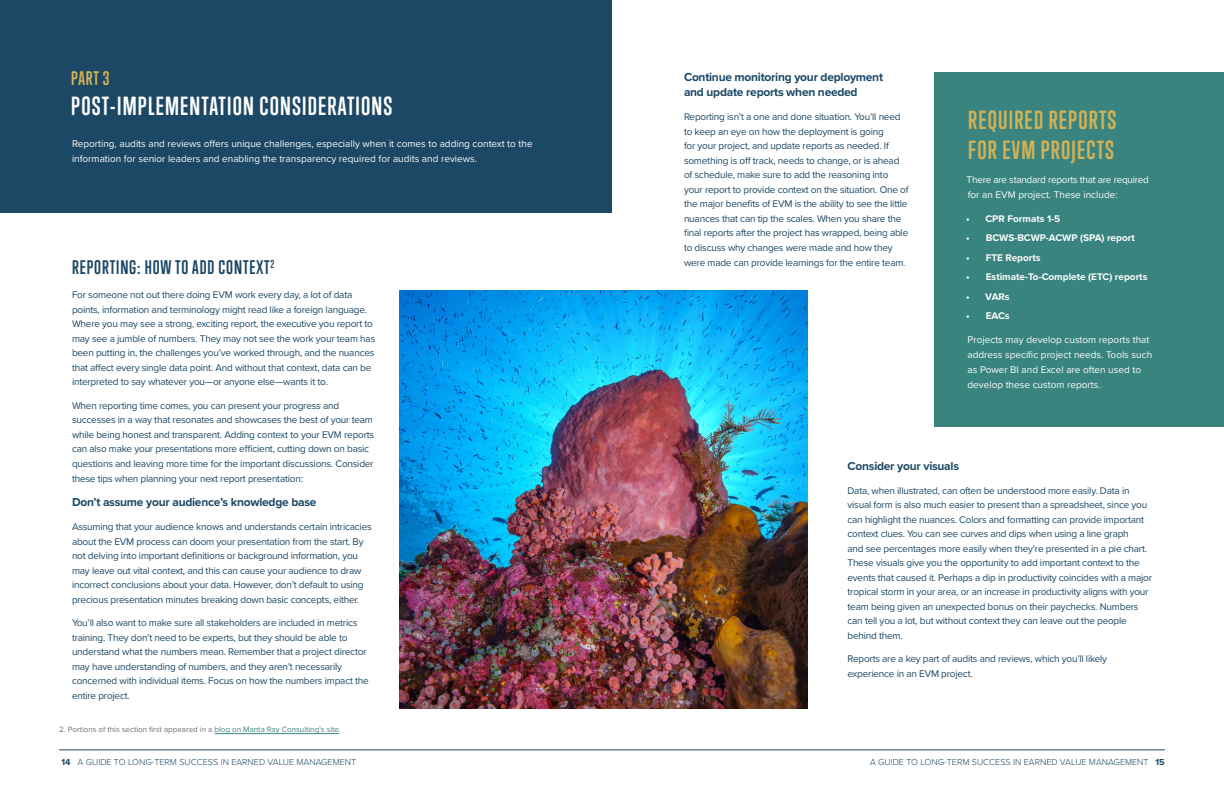
<style>
.page{position:relative;width:1224px;height:792px;background:#fff}
.page>*{position:absolute;margin:0;border:0;box-sizing:border-box;transform-origin:0 0}
.t1{font:700 24px "Trump Soft Pro";letter-spacing:.05em;color:#fff}
.t2{font:700 24px/30px "Trump Soft Pro";letter-spacing:.05em;color:#d5b256}
.t3{font:700 18px "Trump Soft Pro";letter-spacing:.05em;color:#1c4865}
.t4{font:700 18px "Trump Soft Pro";color:#d5b256}
.t5{font:700 12px/15px "Proxima Nova";letter-spacing:-.02em;color:#1c4865}
.t6{font:10px/14.6px "Proxima Nova";letter-spacing:-.02em;color:#1c4865}
.t7{font:10px/15px "Proxima Nova";color:#fff}
.t8{font:700 10px "Proxima Nova";color:#fff}
.t9{font:10px/15px "Proxima Nova";letter-spacing:-.025em;color:#fff}
.t10{font:300 9px "Proxima Nova";color:#1c4865}
.t11{font:8px "Proxima Nova";color:#6d6e71}
.s1{color:#39847f}
.s2{font-weight:700}
</style>
<div class="page">
<hr style="left:612px;top:750px;width:553px;height:1px;background:#1c4865">
<hr style="left:59px;top:750px;width:553px;height:1px;background:#1c4865">
<div style="left:0;top:0;width:612px;height:212px;background:#1c4865"></div>
<img style="left:399px;top:291px;width:409px;height:418px">
<div style="left:935px;top:72px;width:289px;height:355px;background:#39847f"></div>
<hr style="left:215px;top:733px;width:124px;height:1px;background:#39847f">
<h2 class="t4" style="left:71px;top:67px;width:40px">PART 3</h2>
<h1 class="t1" style="left:71px;top:91px;width:323px">POST-IMPLEMENTATION CONSIDERATIONS</h1>
<p class="t7" style="left:72px;top:136px;width:462px">Reporting, audits and reviews offers unique challenges, especially when it comes to adding context to the information for senior leaders and enabling the transparency required for audits and reviews.</p>
<h2 class="t3" style="left:72px;top:256px;width:204px">REPORTING: HOW TO ADD CONTEXT<sup>2</sup></h2>
<p class="t6" style="left:72px;top:287px;width:305px">For someone not out there doing EVM work every day, a lot of data points, information and terminology might read like a foreign language.<br>Where you may see a strong, exciting report, the executive you report to may see a jumble of numbers. They may not see the work your team has been putting in, the challenges you’ve worked through, and the nuances that affect every single data point. And without that context, data can be interpreted to say whatever you—or anyone else—wants it to.</p>
<p class="t6" style="left:72px;top:398px;width:304px">When reporting time comes, you can present your progress and successes in a way that resonates and showcases the best of your team while being honest and transparent. Adding context to your EVM reports can also make your presentations more efficient, cutting down on basic questions and leaving more time for the important discussions. Consider these tips when planning your next report presentation:</p>
<p class="t5" style="left:72px;top:494px;width:246px">Don’t assume your audience’s knowledge base</p>
<p class="t6" style="left:72px;top:519px;width:301px">Assuming that your audience knows and understands certain intricacies about the EVM process can doom your presentation from the start. By not delving into important definitions or background information, you may leave out vital context, and this can cause your audience to draw incorrect conclusions about your data. However, don’t default to using precious presentation minutes breaking down basic concepts, either.</p>
<p class="t6" style="left:72px;top:615px;width:298px">You’ll also want to make sure all stakeholders are included in metrics training. They don’t need to be experts, but they should be able to understand what the numbers mean. Remember that a project director may have understanding of numbers, and they aren’t necessarily concerned with individual items. Focus on how the numbers impact the entire project.</p>
<p class="t11" style="left:59px;top:724px;width:283px">2. Portions of this section first appeared in a <span class="s1">blog on Manta Ray Consulting’s site</span>.</p>
<p class="t5" style="left:684px;top:70px;width:201px">Continue monitoring your deployment and update reports when needed</p>
<p class="t6" style="left:684px;top:109px;width:226px">Reporting isn’t a one and done situation. You’ll need to keep an eye on how the deployment is going<br>for your project, and update reports as needed. If something is off track, needs to change, or is ahead of schedule, make sure to add the reasoning into your report to provide context on the situation. One of the major benefits of EVM is the ability to see the little nuances that can tip the scales. When you share the final reports after the project has wrapped, being able to discuss why changes were made and how they were made can provide learnings for the entire team.</p>
<h1 class="t2" style="left:968px;top:105px;width:150px">REQUIRED REPORTS<br>FOR EVM PROJECTS</h1>
<p class="t9" style="left:967px;top:171px;width:184px">There are standard reports that are required for an EVM project. These include:</p>
<p class="t8" style="left:966px;top:211px;width:96px">• CPR Formats 1-5</p>
<p class="t8" style="left:966px;top:230px;width:170px">• BCWS-BCWP-ACWP (SPA) report</p>
<p class="t8" style="left:966px;top:250px;width:76px">• FTE Reports</p>
<p class="t8" style="left:966px;top:269px;width:183px">• Estimate-To-Complete (ETC) reports</p>
<p class="t8" style="left:966px;top:289px;width:45px">• VARs</p>
<p class="t8" style="left:966px;top:308px;width:45px">• EACs</p>
<p class="t7" style="left:968px;top:332px;width:186px">Projects may develop custom reports that address specific project needs. Tools such as Power BI and Excel are often used to develop these custom reports.</p>
<p class="t5" style="left:848px;top:458px;width:113px">Consider your visuals</p>
<p class="t6" style="left:848px;top:483px;width:306px">Data, when illustrated, can often be understood more easily. Data in visual form is also much easier to present than a spreadsheet, since you can highlight the nuances. Colors and formatting can provide important context clues. You can see curves and dips when using a line graph<br>and see percentages more easily when they’re presented in a pie chart.<br>These visuals give you the opportunity to add important context to the events that caused it. Perhaps a dip in productivity coincides with a major tropical storm in your area, or an increase in productivity aligns with your team being given an unexpected bonus on their paychecks. Numbers can tell you a lot, but without context they can leave out the people behind them.</p>
<p class="t6" style="left:848px;top:651px;width:261px">Reports are a key part of audits and reviews, which you’ll likely experience in an EVM project.</p>
<p class="t10" style="left:62px;top:755px;width:296px"><span class="s2">14</span> A GUIDE TO LONG-TERM SUCCESS IN EARNED VALUE MANAGEMENT</p>
<p class="t10" style="left:870px;top:755px;width:296px">A GUIDE TO LONG-TERM SUCCESS IN EARNED VALUE MANAGEMENT <span class="s2">15</span></p>
</div>
